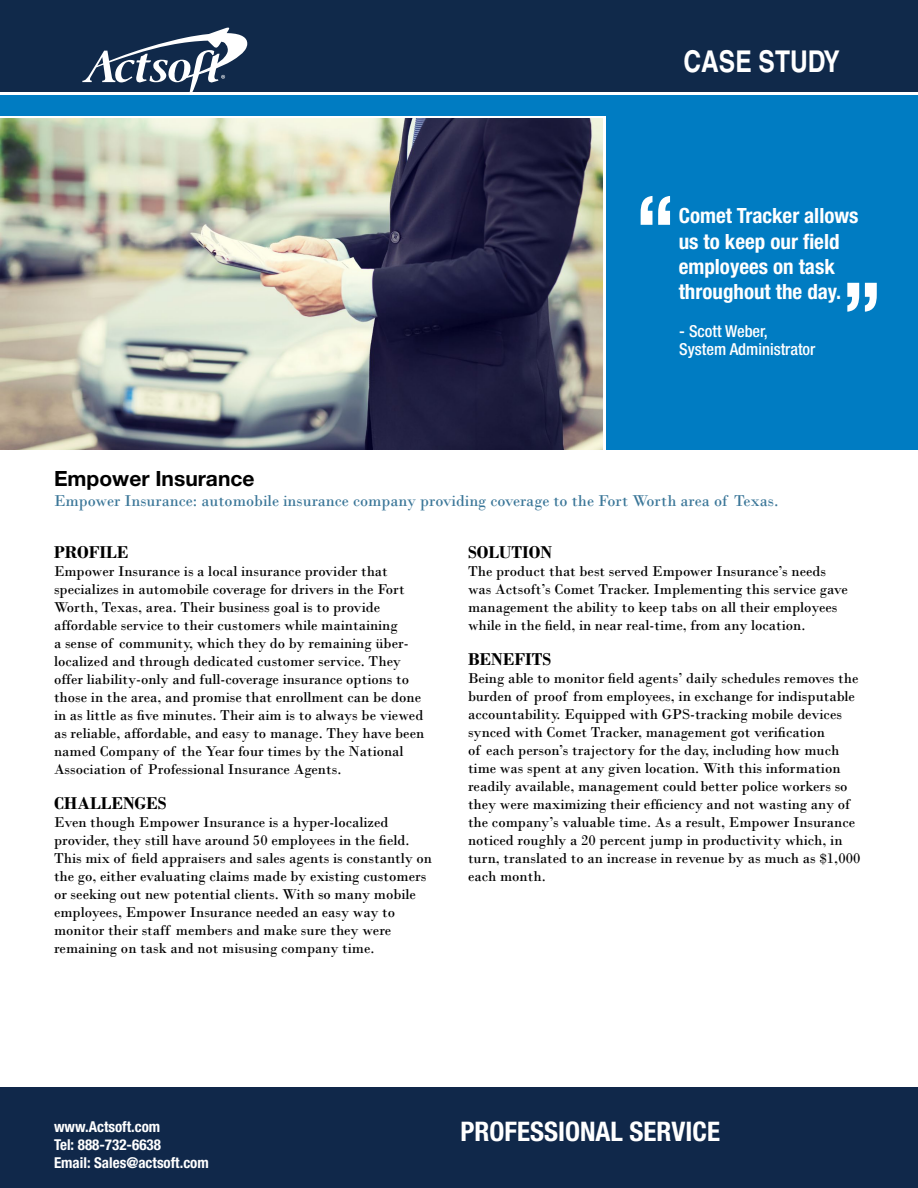
<style>
.page{position:relative;width:918px;height:1188px;background:#fff}
.page>*{position:absolute;margin:0;border:0;box-sizing:border-box;transform-origin:0 0}
.t1{font:700 condensed 90px "Helvetica Neue";color:#fff}
.t2{font:700 condensed 30px "Helvetica";color:#fff}
.t3{font:700 condensed 27px "Helvetica Neue";color:#fff}
.t4{font:700 condensed 21px/25.2px "Helvetica Neue";color:#fff}
.t5{font:700 21px "Helvetica Neue";color:#000}
.t6{font:700 18px "Bodoni";color:#000}
.t7{font:16.5px "Bodoni";color:#3a7698}
.t8{font:500 condensed 16.5px/18px "Helvetica Neue";color:#fff}
.t9{font:15px/18px "Bodoni";color:#000}
.t10{font:700 condensed 15px/18px "Helvetica Neue";color:#fff}
</style>
<div class="page">
<div style="left:0;top:1088px;width:918px;height:100px;background:#10284a"></div>
<div style="left:606px;top:114px;width:312px;height:336px;background:#007cc2"></div>
<div style="left:0;top:0;width:918px;height:98px;background:#10294a"></div>
<hr style="left:0;top:93px;width:918px;height:3px;background:#fff">
<svg style="left:82px;top:27px;width:165px;height:66px"></svg>
<div style="left:0;top:96px;width:918px;height:20px;background:#007cc2"></div>
<img style="left:0;top:119px;width:603px;height:331px">
<h2 class="t2" style="left:683px;top:43px;width:158px">CASE STUDY</h2>
<h1 class="t1" style="left:634px;top:174px;width:43px">“</h1>
<h3 class="t4" style="left:679px;top:203px;width:181px">Comet Tracker allows us to keep our field employees on task throughout the day.</h3>
<p class="t8" style="left:679px;top:322px;width:138px">- Scott Weber,<br>System Administrator</p>
<h1 class="t1" style="left:883px;top:334px;width:43px;rotate:-180deg">“</h1>
<h3 class="t5" style="left:54px;top:465px;width:202px">Empower Insurance</h3>
<p class="t7" style="left:54px;top:491px;width:726px">Empower Insurance: automobile insurance company providing coverage to the Fort Worth area of Texas.</p>
<p class="t6" style="left:54px;top:541px;width:76px">PROFILE</p>
<p class="t9" style="left:54px;top:562px;width:372px">Empower Insurance is a local insurance provider that specializes in automobile coverage for drivers in the Fort Worth, Texas, area. Their business goal is to provide affordable service to their customers while maintaining<br>a sense of community, which they do by remaining über&shy;localized and through dedicated customer service. They offer liability-only and full-coverage insurance options to those in the area, and promise that enrollment can be done in as little as five minutes. Their aim is to always be viewed as reliable, affordable, and easy to manage. They have been named Company of the Year four times by the National Association of Professional Insurance Agents.</p>
<p class="t6" style="left:54px;top:793px;width:114px">CHALLENGES</p>
<p class="t9" style="left:54px;top:813px;width:379px">Even though Empower Insurance is a hyper-localized provider, they still have around 50 employees in the field.<br>This mix of field appraisers and sales agents is constantly on the go, either evaluating claims made by existing customers or seeking out new potential clients. With so many mobile employees, Empower Insurance needed an easy way to monitor their staff members and make sure they were remaining on task and not misusing company time.</p>
<p class="t6" style="left:468px;top:541px;width:86px">SOLUTION</p>
<p class="t9" style="left:468px;top:562px;width:381px">The product that best served Empower Insurance’s needs was Actsoft’s Comet Tracker. Implementing this service gave management the ability to keep tabs on all their employees while in the field, in near real-time, from any location.</p>
<p class="t6" style="left:468px;top:649px;width:85px">BENEFITS</p>
<p class="t9" style="left:468px;top:669px;width:394px">Being able to monitor field agents’ daily schedules removes the burden of proof from employees, in exchange for indisputable accountability. Equipped with GPS-tracking mobile devices synced with Comet Tracker, management got verification<br>of each person’s trajectory for the day, including how much time was spent at any given location. With this information readily available, management could better police workers so they were maximizing their efficiency and not wasting any of the company’s valuable time. As a result, Empower Insurance noticed roughly a 20 percent jump in productivity which, in turn, translated to an increase in revenue by as much as $1,000 each month.</p>
<p class="t10" style="left:54px;top:1117px;width:156px">www.Actsoft.com<br>Tel: 888-732-6638<br>Email: Sales@actsoft.com</p>
<h3 class="t3" style="left:461px;top:1115px;width:261px">PROFESSIONAL SERVICE</h3>
</div>
